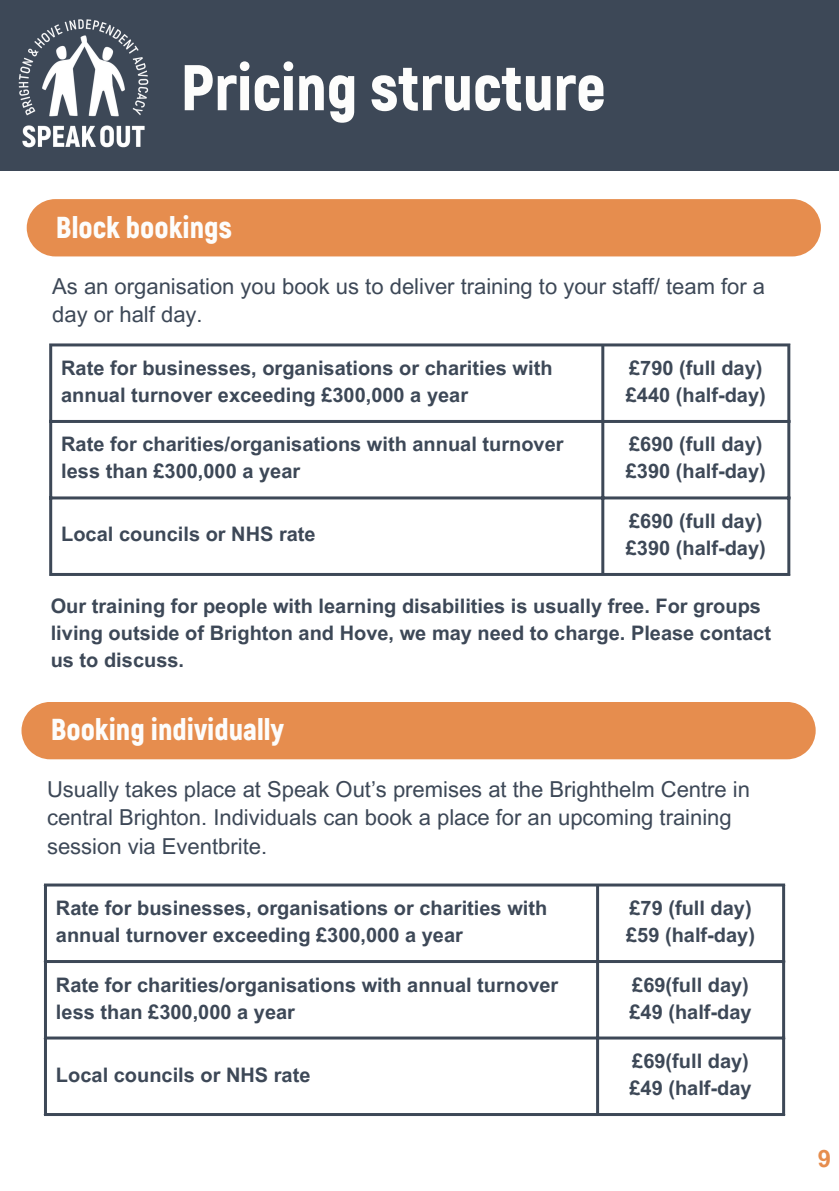
<style>
.page{position:relative;width:839px;height:1191px;background:#fff}
.page>*{position:absolute;margin:0;border:0;box-sizing:border-box;transform-origin:0 0}
.t1{font:900 64.4px "Akrobat";color:#fdfdfc}
.t2{font:900 30.4px "Akrobat";color:#fdfdfc}
.t3{font:700 24px "Arial MT Pro";color:#e68d4e}
.t4{font:22px/28.4px "Arial MT Pro";color:#3d4857}
.t5{font:700 20px/27px "Arial MT Pro";color:#3d4857}
</style>
<div class="page">
<div style="left:0;top:0;width:838px;height:171px;background:#3d4857"></div>
<img style="left:18px;top:19px;width:131px;height:129px">
<hr style="left:49px;top:346px;width:3px;height:227px;background:#3d4857">
<hr style="left:601px;top:346px;width:3px;height:227px;background:#3d4857">
<hr style="left:787px;top:346px;width:3px;height:227px;background:#3d4857">
<hr style="left:49px;top:343px;width:741px;height:3px;background:#3d4857">
<hr style="left:49px;top:420px;width:741px;height:3px;background:#3d4857">
<hr style="left:49px;top:496px;width:741px;height:3px;background:#3d4857">
<hr style="left:49px;top:573px;width:741px;height:3px;background:#3d4857">
<div style="left:27px;top:199px;width:793px;height:57px;background:#e68d4e"></div>
<div style="left:21px;top:702px;width:794px;height:57px;background:#e68d4e"></div>
<hr style="left:44px;top:887px;width:3px;height:226px;background:#3d4857">
<hr style="left:596px;top:887px;width:3px;height:226px;background:#3d4857">
<hr style="left:782px;top:887px;width:3px;height:226px;background:#3d4857">
<hr style="left:44px;top:884px;width:741px;height:3px;background:#3d4857">
<hr style="left:44px;top:960px;width:741px;height:3px;background:#3d4857">
<hr style="left:44px;top:1037px;width:741px;height:3px;background:#3d4857">
<hr style="left:44px;top:1113px;width:741px;height:3px;background:#3d4857">
<h1 class="t1" style="left:181px;top:46px;width:426px">Pricing structure</h1>
<h2 class="t2" style="left:56px;top:207px;width:177px">Block bookings</h2>
<p class="t4" style="left:52px;top:275px;width:714px">As an organisation you book us to deliver training to your staff/ team for a day or half day.</p>
<p class="t5" style="left:61px;top:357px;width:493px">Rate for businesses, organisations or charities with annual turnover exceeding £300,000 a year</p>
<p class="t5" style="left:625px;top:357px;width:141px">£790 (full day) £440 (half-day)</p>
<p class="t5" style="left:61px;top:433px;width:504px">Rate for charities/organisations with annual turnover less than £300,000 a year</p>
<p class="t5" style="left:625px;top:433px;width:141px">£690 (full day) £390 (half-day)</p>
<p class="t5" style="left:61px;top:523px;width:256px">Local councils or NHS rate</p>
<p class="t5" style="left:625px;top:510px;width:141px">£690 (full day) £390 (half-day)</p>
<p class="t5" style="left:51px;top:595px;width:721px">Our training for people with learning disabilities is usually free. For groups living outside of Brighton and Hove, we may need to charge. Please contact us to discuss.</p>
<h2 class="t2" style="left:51px;top:710px;width:235px">Booking individually</h2>
<p class="t4" style="left:47px;top:778px;width:704px">Usually takes place at Speak Out’s premises at the Brighthelm Centre in central Brighton. Individuals can book a place for an upcoming training session via Eventbrite.</p>
<p class="t5" style="left:56px;top:897px;width:493px">Rate for businesses, organisations or charities with annual turnover exceeding £300,000 a year</p>
<p class="t5" style="left:626px;top:897px;width:130px">£79 (full day) £59 (half-day)</p>
<p class="t5" style="left:56px;top:974px;width:504px">Rate for charities/organisations with annual turnover less than £300,000 a year</p>
<p class="t5" style="left:629px;top:974px;width:124px">£69(full day) £49 (half-day</p>
<p class="t5" style="left:56px;top:1064px;width:256px">Local councils or NHS rate</p>
<p class="t5" style="left:629px;top:1050px;width:124px">£69(full day) £49 (half-day</p>
<p class="t3" style="left:818px;top:1150px;width:15px">9</p>
</div>
